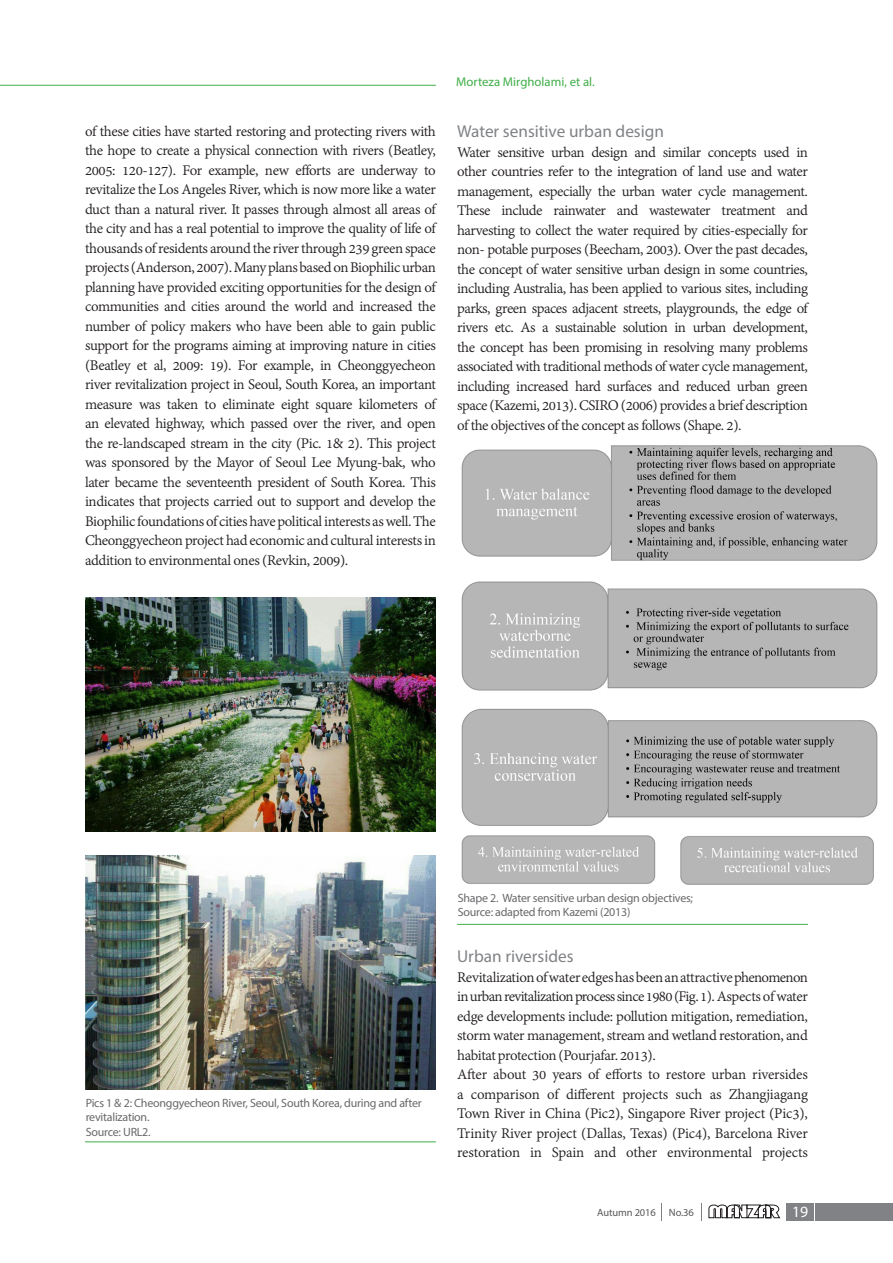
<style>
.page{position:relative;width:893px;height:1263px;background:#fff}
.page>*{position:absolute;margin:0;border:0;box-sizing:border-box;transform-origin:0 0}
.t1{font:17.25px "Myriad Pro";color:#808285}
.متن_لاتین{font:15.9px/19.5px "Adobe Devanagari";letter-spacing:-.025em;color:#231f20;text-align:justify}
.دو_ستونه_داخل_جلد{font:15.75px "Myriad Pro";color:#fff}
.t2{font:12.75px "Myriad Pro";color:#40ae49}
.شرح_عکس_لاتین{font:12px/14.2px "Myriad Pro";letter-spacing:-.02em;color:#69696c}
.t3{font:10.5px "Myriad Pro";letter-spacing:-.01em;color:#57585a}
</style>
<div class="page">
<hr style="left:0;top:85px;width:436px;height:1px;background:#40ae49">
<div style="left:786px;top:1202px;width:28px;height:18px;background:#808285"></div>
<div style="left:815px;top:1202px;width:78px;height:18px;background:#808285"></div>
<svg style="left:701px;top:1203px;width:1px;height:17px"></svg>
<svg style="left:661px;top:1203px;width:1px;height:17px"></svg>
<svg style="left:708px;top:1204px;width:72px;height:14px"></svg>
<img style="left:85px;top:597px;width:351px;height:235px">
<img style="left:85px;top:855px;width:351px;height:235px">
<hr style="left:85px;top:1142px;width:351px;height:1px;background:#40ae49">
<img style="left:461px;top:445px;width:417px;height:440px">
<hr style="left:457px;top:924px;width:351px;height:1px;background:#40ae49">
<p class="متن_لاتین" style="left:85px;top:123px;width:352px">of these cities have started restoring and protecting rivers with the hope to create a physical connection with rivers (Beatley, 2005: 120-127). For example, new efforts are underway to revitalize the Los Angeles River, which is now more like a water duct than a natural river. It passes through almost all areas of the city and has a real potential to improve the quality of life of thousands of residents around the river through 239 green space projects (Anderson, 2007). Many plans based on Biophilic urban planning have provided exciting opportunities for the design of communities and cities around the world and increased the number of policy makers who have been able to gain public support for the programs aiming at improving nature in cities (Beatley et al, 2009: 19). For example, in Cheonggyecheon river revitalization project in Seoul, South Korea, an important measure was taken to eliminate eight square kilometers of an elevated highway, which passed over the river, and open the re-landscaped stream in the city (Pic. 1&amp; 2). This project was sponsored by the Mayor of Seoul Lee Myung-bak, who later became the seventeenth president of South Korea. This indicates that projects carried out to support and develop the Biophilic foundations of cities have political interests as well. The Cheonggyecheon project had economic and cultural interests in addition to environmental ones (Revkin, 2009).</p>
<p class="t2" style="left:456px;top:74px;width:140px">Morteza Mirgholami, et al.</p>
<p class="t1" style="left:457px;top:121px;width:208px">Water sensitive urban design</p>
<p class="متن_لاتین" style="left:457px;top:144px;width:352px">Water sensitive urban design and similar concepts used in other countries refer to the integration of land use and water management, especially the urban water cycle management.<br>These include rainwater and wastewater treatment and harvesting to collect the water required by cities-especially for non- potable purposes (Beecham, 2003). Over the past decades, the concept of water sensitive urban design in some countries, including Australia, has been applied to various sites, including parks, green spaces adjacent streets, playgrounds, the edge of rivers etc. As a sustainable solution in urban development, the concept has been promising in resolving many problems associated with traditional methods of water cycle management, including increased hard surfaces and reduced urban green space (Kazemi, 2013). CSIRO (2006) provides a brief description of the objectives of the concept as follows (Shape. 2).</p>
<p class="شرح_عکس_لاتین" style="left:86px;top:1096px;width:337px">Pics 1 &amp; 2: Cheonggyecheon River, Seoul, South Korea, during and after revitalization.</p>
<p class="شرح_عکس_لاتین" style="left:86px;top:1124px;width:66px">Source: URL2.</p>
<p class="شرح_عکس_لاتین" style="left:458px;top:890px;width:237px">Shape 2. Water sensitive urban design objectives;</p>
<p class="شرح_عکس_لاتین" style="left:458px;top:904px;width:174px">Source: adapted from Kazemi (2013)</p>
<p class="t1" style="left:457px;top:946px;width:118px">Urban riversides</p>
<p class="متن_لاتین" style="left:457px;top:969px;width:352px">Revitalization of water edges has been an attractive phenomenon in urban revitalization process since 1980 (Fig. 1). Aspects of water edge developments include: pollution mitigation, remediation, storm water management, stream and wetland restoration, and habitat protection (Pourjafar. 2013).</p>
<p class="متن_لاتین" style="left:457px;top:1066px;width:352px">After about 30 years of efforts to restore urban riversides a comparison of different projects such as Zhangjiagang Town River in China (Pic2), Singapore River project (Pic3), Trinity River project (Dallas, Texas) (Pic4), Barcelona River restoration in Spain and other environmental projects</p>
<p class="t3" style="left:597px;top:1206px;width:98px">Autumn 2016 No.36</p>
<p class="دو_ستونه_داخل_جلد" style="left:792px;top:1202px;width:18px">19</p>
</div>
